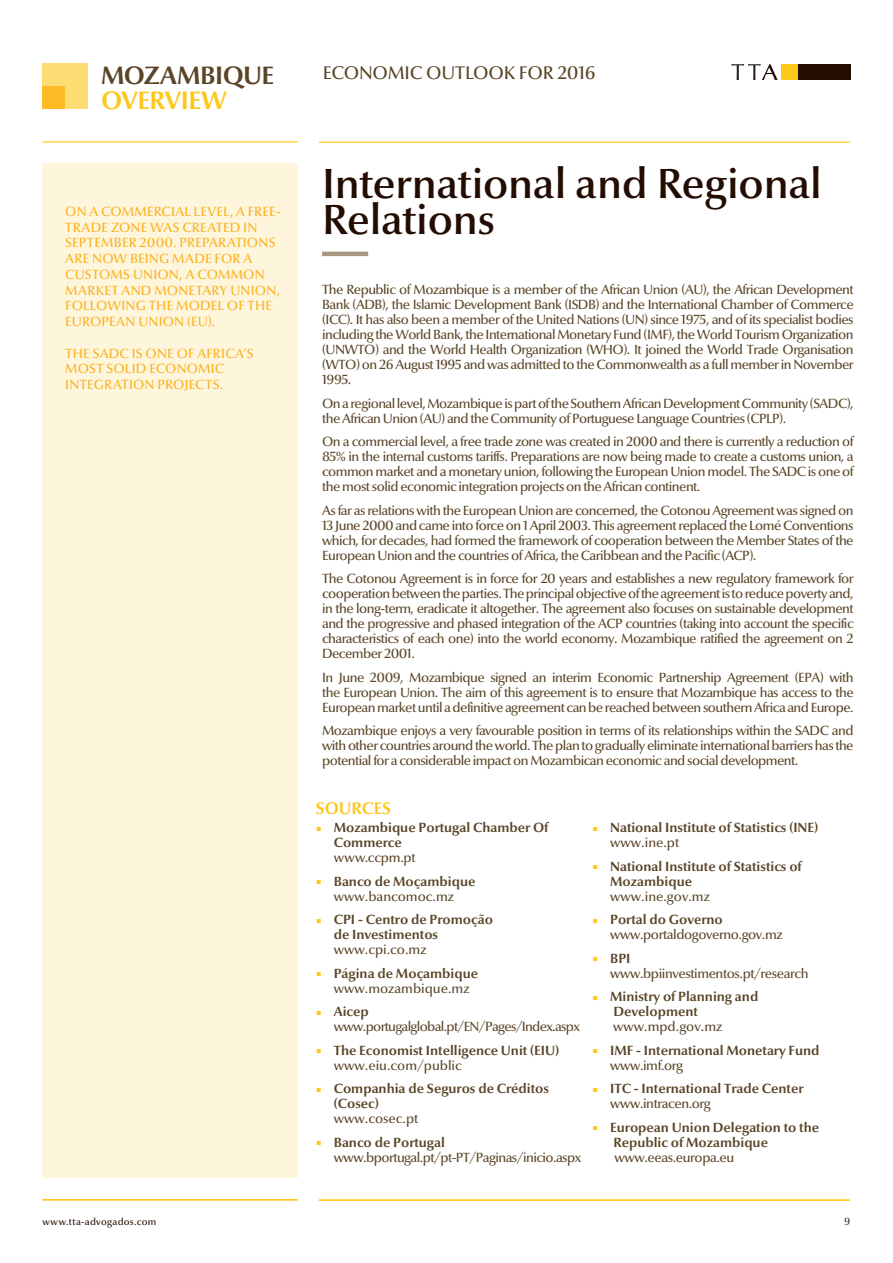
<style>
.page{position:relative;width:893px;height:1263px;background:#fff}
.page>*{position:absolute;margin:0;border:0;box-sizing:border-box;transform-origin:0 0}
.t1{font:600 42.6px/36px "Optima Nova LT";letter-spacing:-.005em;color:#230d02}
.t2{font:700 25.5px "Optima Nova LT";letter-spacing:-.02em;color:#5a4527}
.t3{font:700 25.5px "Optima Nova LT";letter-spacing:-.02em;color:#fec719}
.t4{font:500 18.6px "Optima Nova LT";letter-spacing:-.015em;color:#5a4527}
.t5{font:700 17.1px "Optima Nova LT";color:#fec719}
.t6{font:500 13.5px/15px "Optima Nova LT";letter-spacing:-.04em;color:#5a4527;text-align:justify}
.t7{font:700 13.5px/15px "Optima Nova LT";color:#5a4527}
.t8{font:500 13.5px/15.8px "Optima Nova LT";letter-spacing:.01em;color:#fbb121}
.t9{font:500 13.5px "Optima Nova LT";color:#5a4527}
.t10{font:500 10.5px "Optima Nova LT";color:#332c2c}
.t11{font:500 9.75px "Optima Nova LT";letter-spacing:.025em;color:#230d02}
.s1{color:#fec719}
.s2{font-weight:500}
</style>
<div class="page">
<div style="left:43px;top:164px;width:255px;height:1014px;background:#fef6dc"></div>
<hr style="left:43px;top:141px;width:255px;height:1px;background:#fec719">
<hr style="left:319px;top:142px;width:531px;height:1px;background:#fec719">
<div style="left:43px;top:63px;width:45px;height:46px;background:#fedd75"></div>
<div style="left:43px;top:86px;width:22px;height:23px;background:#fdba25"></div>
<hr style="left:43px;top:1199px;width:255px;height:1px;background:#fec719">
<hr style="left:319px;top:1199px;width:531px;height:2px;background:#fec719">
<div style="left:798px;top:64px;width:52px;height:16px;background:#230d02"></div>
<div style="left:781px;top:64px;width:17px;height:16px;background:#fec719"></div>
<svg style="left:731px;top:64px;width:47px;height:16px"></svg>
<hr style="left:322px;top:252px;width:46px;height:4px;background:#a99781">
<p class="t2" style="left:101px;top:61px;width:175px">MOZAMBIQUE</p>
<p class="t3" style="left:101px;top:86px;width:127px">OVERVIEW</p>
<p class="t8" style="left:65px;top:204px;width:217px">ON A COMMERCIAL LEVEL, A FREE-<br>TRADE ZONE WAS CREATED IN<br>SEPTEMBER 2000. PREPARATIONS<br>ARE NOW BEING MADE FOR A<br>CUSTOMS UNION, A COMMON<br>MARKET AND MONETARY UNION,<br>FOLLOWING THE MODEL OF THE<br>EUROPEAN UNION (EU).</p>
<p class="t8" style="left:65px;top:345px;width:190px">THE SADC IS ONE OF AFRICA’S<br>MOST SOLID ECONOMIC<br>INTEGRATION PROJECTS.</p>
<p class="t4" style="left:323px;top:62px;width:274px">ECONOMIC OUTLOOK FOR 2016</p>
<p class="t1" style="left:322px;top:166px;width:501px">International and Regional<br>Relations</p>
<p class="t6" style="left:322px;top:283px;width:533px">The Republic of Mozambique is a member of the African Union (AU), the African Development Bank (ADB), the Islamic Development Bank (ISDB) and the International Chamber of Commerce (ICC). It has also been a member of the United Nations (UN) since 1975, and of its specialist bodies including the World Bank, the International Monetary Fund (IMF), the World Tourism Organization (UNWTO) and the World Health Organization (WHO). It joined the World Trade Organisation (WTO) on 26 August 1995 and was admitted to the Commonwealth as a full member in November 1995.</p>
<p class="t6" style="left:322px;top:396px;width:533px">On a regional level, Mozambique is part of the Southern African Development Community (SADC), the African Union (AU) and the Community of Portuguese Language Countries (CPLP).</p>
<p class="t6" style="left:322px;top:435px;width:533px">On a commercial level, a free trade zone was created in 2000 and there is currently a reduction of 85% in the internal customs tariffs. Preparations are now being made to create a customs union, a common market and a monetary union, following the European Union model. The SADC is one of the most solid economic integration projects on the African continent.</p>
<p class="t6" style="left:322px;top:503px;width:533px">As far as relations with the European Union are concerned, the Cotonou Agreement was signed on 13 June 2000 and came into force on 1 April 2003. This agreement replaced the Lomé Conventions which, for decades, had formed the framework of cooperation between the Member States of the European Union and the countries of Africa, the Caribbean and the Pacific (ACP).</p>
<p class="t6" style="left:322px;top:572px;width:533px">The Cotonou Agreement is in force for 20 years and establishes a new regulatory framework for cooperation between the parties. The principal objective of the agreement is to reduce poverty and, in the long-term, eradicate it altogether. The agreement also focuses on sustainable development and the progressive and phased integration of the ACP countries (taking into account the specific characteristics of each one) into the world economy. Mozambique ratified the agreement on 2<br>December 2001.</p>
<p class="t6" style="left:322px;top:670px;width:533px">In June 2009, Mozambique signed an interim Economic Partnership Agreement (EPA) with the European Union. The aim of this agreement is to ensure that Mozambique has access to the European market until a definitive agreement can be reached between southern Africa and Europe.</p>
<p class="t6" style="left:322px;top:724px;width:533px">Mozambique enjoys a very favourable position in terms of its relationships within the SADC and with other countries around the world. The plan to gradually eliminate international barriers has the potential for a considerable impact on Mozambican economic and social development.</p>
<p class="t5" style="left:316px;top:798px;width:77px">SOURCES</p>
<p class="t7" style="left:334px;top:820px;width:216px;text-indent:-18px"><span class="s1">▪</span> Mozambique Portugal Chamber Of<br>Commerce<br><span class="s2">www.ccpm.pt</span></p>
<p class="t7" style="left:316px;top:874px;width:161px;text-align:center"><span class="s1">▪</span> Banco de Moçambique <span class="s2">www.bancomoc.mz</span></p>
<p class="t7" style="left:334px;top:912px;width:161px;text-indent:-18px"><span class="s1">▪</span> CPI - Centro de Promoção de Investimentos <span class="s2">www.cpi.co.mz</span></p>
<p class="t7" style="left:316px;top:966px;width:164px"><span class="s1">▪</span> Página de Moçambique</p>
<p class="t9" style="left:334px;top:980px;width:137px">www.mozambique.mz</p>
<p class="t7" style="left:316px;top:1004px;width:55px"><span class="s1">▪</span> Aicep</p>
<p class="t6" style="left:334px;top:1019px;width:248px">www.portugalglobal.pt/EN/Pages/Index.aspx</p>
<p class="t7" style="left:316px;top:1043px;width:245px"><span class="s1">▪</span> The Economist Intelligence Unit (EIU)</p>
<p class="t9" style="left:334px;top:1057px;width:130px">www.eiu.com/public</p>
<p class="t7" style="left:334px;top:1081px;width:217px;text-indent:-18px"><span class="s1">▪</span> Companhia de Seguros de Créditos (Cosec)</p>
<p class="t9" style="left:334px;top:1111px;width:86px">www.cosec.pt</p>
<p class="t7" style="left:316px;top:1135px;width:131px"><span class="s1">▪</span> Banco de Portugal</p>
<p class="t6" style="left:334px;top:1150px;width:249px">www.bportugal.pt/pt-PT/Paginas/inicio.aspx</p>
<p class="t7" style="left:592px;top:820px;width:228px"><span class="s1">▪</span> National Institute of Statistics (INE)</p>
<p class="t6" style="left:610px;top:835px;width:71px">www.ine.pt</p>
<p class="t7" style="left:610px;top:859px;width:193px;text-indent:-18px"><span class="s1">▪</span> National Institute of Statistics of<br>Mozambique</p>
<p class="t9" style="left:610px;top:888px;width:101px">www.ine.gov.mz</p>
<p class="t7" style="left:592px;top:912px;width:132px"><span class="s1">▪</span> Portal do Governo</p>
<p class="t6" style="left:610px;top:927px;width:174px">www.portaldogoverno.gov.mz</p>
<p class="t7" style="left:592px;top:951px;width:40px"><span class="s1">▪</span> BPI</p>
<p class="t6" style="left:610px;top:966px;width:200px">www.bpiinvestimentos.pt/research</p>
<p class="t7" style="left:613px;top:989px;width:146px;text-indent:-21px"><span class="s1">▪</span> Ministry of Planning and<br>Development</p>
<p class="t9" style="left:613px;top:1019px;width:111px">www.mpd.gov.mz</p>
<p class="t7" style="left:610px;top:1043px;width:211px;text-indent:-18px"><span class="s1">▪</span> IMF - International Monetary Fund <span class="s2">www.imf.org</span></p>
<p class="t7" style="left:592px;top:1081px;width:213px"><span class="s1">▪</span> ITC - International Trade Center</p>
<p class="t6" style="left:610px;top:1096px;width:102px">www.intracen.org</p>
<p class="t7" style="left:613px;top:1120px;width:207px;text-indent:-21px"><span class="s1">▪</span> European Union Delegation to the<br>Republic of Mozambique</p>
<p class="t6" style="left:614px;top:1150px;width:121px">www.eeas.europa.eu</p>
<p class="t11" style="left:43px;top:1216px;width:115px">www.tta-advogados.com</p>
<p class="t10" style="left:844px;top:1215px;width:8px">9</p>
</div>
